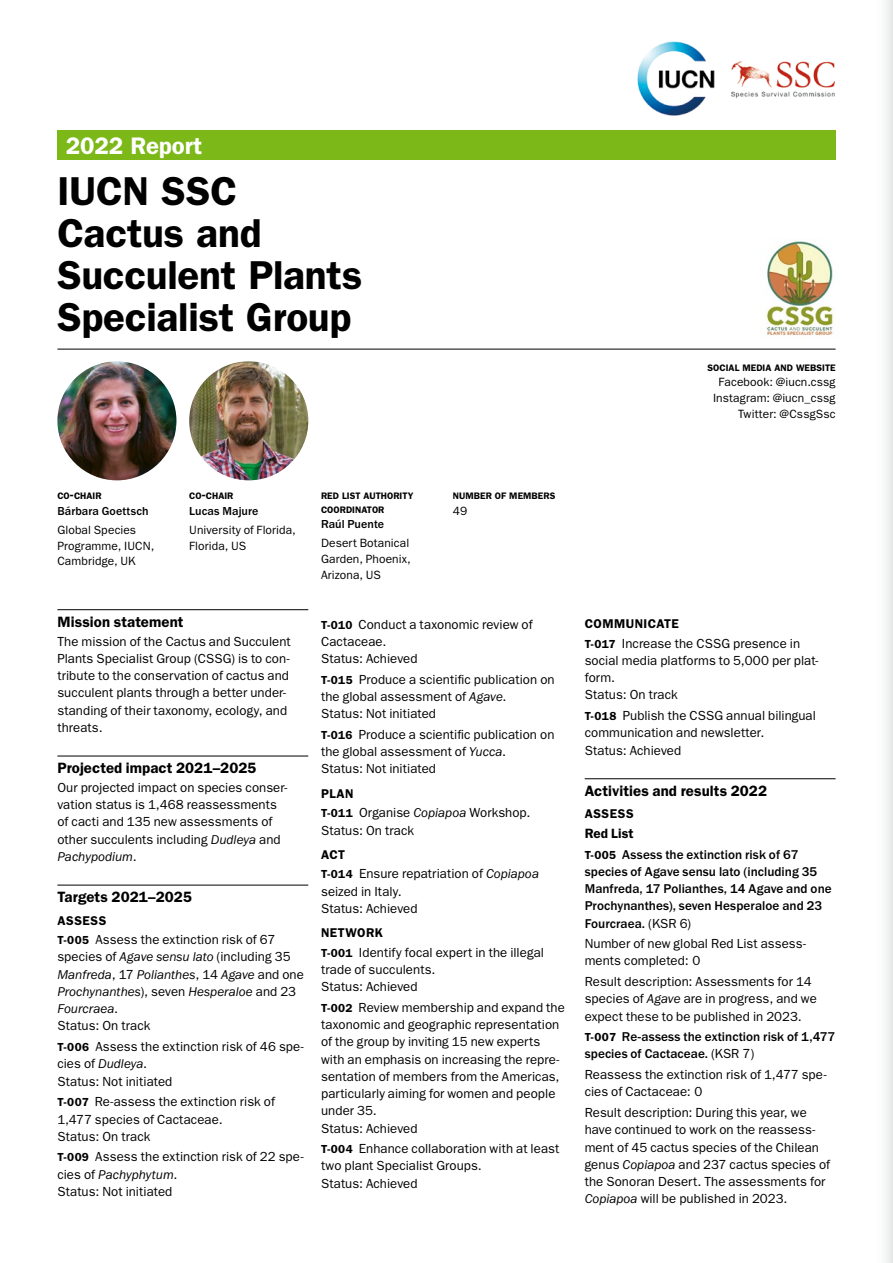
<style>
.page{position:relative;width:893px;height:1263px;background:#fff}
.page>*{position:absolute;margin:0;border:0;box-sizing:border-box;transform-origin:0 0}
.t1{font:600 40.5px/42px "ITC Franklin Gothic Std";letter-spacing:-.005em;color:#000}
.t2{font:600 24px "ITC Franklin Gothic Std";letter-spacing:-.005em;color:#fff}
.t3{font:600 15px "ITC Franklin Gothic Std";letter-spacing:.005em;color:#000}
.t4{font:600 13.5px "ITC Franklin Gothic Std";letter-spacing:.005em;color:#000}
.t5{font:13.2px/17.2px "ITC Franklin Gothic Std";letter-spacing:.005em;color:#000}
.t6{font:500 13.2px/17.2px "ITC Franklin Gothic Std";letter-spacing:.005em;color:#000}
.t7{font:600 12.75px "ITC Franklin Gothic Std";letter-spacing:.035em;color:#000}
.t8{font:12px/15.8px "ITC Franklin Gothic Std";letter-spacing:.01em;color:#000}
.t9{font:500 12px "ITC Franklin Gothic Std";letter-spacing:.005em;color:#000}
.t10{font:600 9.45px/13.5px "ITC Franklin Gothic Std";color:#000}
.s1{font-size:13.5px}
.s2{font-style:italic}
.s3{font-weight:600;font-size:11.7px}
.s4{font-weight:400}
</style>
<div class="page">
<div style="left:872px;top:0;width:21px;height:1263px;background:linear-gradient(to bottom,#f7f8f8,#f7f8f8)"></div>
<div style="left:57px;top:131px;width:779px;height:29px;background:#7cb817"></div>
<img style="left:637px;top:41px;width:198px;height:75px">
<hr style="left:57px;top:609px;width:251px;height:1px;background:#000">
<hr style="left:57px;top:756px;width:251px;height:1px;background:#000">
<hr style="left:57px;top:885px;width:251px;height:1px;background:#000">
<hr style="left:585px;top:778px;width:251px;height:1px;background:#000">
<hr style="left:57px;top:349px;width:779px;height:1px;background:#000">
<img style="left:57px;top:361px;width:119px;height:119px;border-radius:60px">
<img style="left:189px;top:361px;width:119px;height:119px;border-radius:60px">
<img style="left:766px;top:241px;width:68px;height:95px">
<h2 class="t2" style="left:66px;top:131px;width:138px">2022 Report</h2>
<h1 class="t1" style="left:57px;top:170px;width:306px">IUCN SSC<br>Cactus and<br>Succulent Plants<br>Specialist Group</h1>
<p class="t10" style="left:708px;top:361px;width:129px">SOCIAL MEDIA AND WEBSITE</p>
<p class="t8" style="left:713px;top:374px;width:124px;text-align:right">Facebook: @iucn.cssg<br>Instagram: @iucn_cssg<br>Twitter: @CssgSsc</p>
<p class="t10" style="left:57px;top:489px;width:46px">CO<span class="s1">-</span>CHAIR</p>
<p class="t9" style="left:57px;top:504px;width:93px">Bárbara Goettsch</p>
<p class="t8" style="left:57px;top:522px;width:98px">Global Species<br>Programme, IUCN,<br>Cambridge, UK</p>
<p class="t10" style="left:189px;top:489px;width:46px">CO<span class="s1">-</span>CHAIR</p>
<p class="t9" style="left:189px;top:504px;width:71px">Lucas Majure</p>
<p class="t8" style="left:189px;top:522px;width:108px">University of Florida,<br>Florida, US</p>
<p class="t10" style="left:321px;top:489px;width:94px">RED LIST AUTHORITY<br>COORDINATOR</p>
<p class="t9" style="left:321px;top:518px;width:65px">Raúl Puente</p>
<p class="t8" style="left:321px;top:536px;width:91px">Desert Botanical<br>Garden, Phoenix,<br>Arizona, US</p>
<p class="t10" style="left:453px;top:489px;width:104px">NUMBER OF MEMBERS</p>
<p class="t8" style="left:453px;top:503px;width:16px">49</p>
<p class="t3" style="left:57px;top:613px;width:128px">Mission statement</p>
<p class="t5" style="left:57px;top:633px;width:235px">The mission of the Cactus and Succulent Plants Specialist Group (CSSG) is to con&shy;tribute to the conservation of cactus and succulent plants through a better under&shy;standing of their taxonomy, ecology, and threats.</p>
<p class="t3" style="left:57px;top:759px;width:201px">Projected impact 2021–2025</p>
<p class="t5" style="left:57px;top:779px;width:232px">Our projected impact on species conser&shy;vation status is 1,468 reassessments of cacti and 135 new assessments of other succulents including <span class="s2">Dudleya</span> and <span class="s2">Pachypodium</span>.</p>
<p class="t3" style="left:57px;top:888px;width:136px">Targets 2021–2025</p>
<p class="t7" style="left:57px;top:913px;width:51px">ASSESS</p>
<p class="t5" style="left:57px;top:931px;width:248px"><span class="s3">T-005</span> Assess the extinction risk of 67 species of <span class="s2">Agave sensu lato</span> (including 35<br><span class="s2">Manfreda</span>, 17 <span class="s2">Polianthes</span>, 14 <span class="s2">Agave</span> and one<br><span class="s2">Prochynanthes</span>), seven <span class="s2">Hesperaloe</span> and 23<br><span class="s2">Fourcraea</span>.<br>Status: On track</p>
<p class="t5" style="left:57px;top:1038px;width:248px"><span class="s3">T-006</span> Assess the extinction risk of 46 spe&shy;cies of <span class="s2">Dudleya</span>.<br>Status: Not initiated</p>
<p class="t5" style="left:57px;top:1093px;width:219px"><span class="s3">T-007</span> Re-assess the extinction risk of<br>1,477 species of Cactaceae.<br>Status: On track</p>
<p class="t5" style="left:57px;top:1148px;width:248px"><span class="s3">T-009</span> Assess the extinction risk of 22 spe&shy;cies of <span class="s2">Pachyphytum</span>.<br>Status: Not initiated</p>
<p class="t5" style="left:321px;top:616px;width:213px"><span class="s3">T-010</span> Conduct a taxonomic review of<br>Cactaceae.<br>Status: Achieved</p>
<p class="t5" style="left:321px;top:671px;width:235px"><span class="s3">T-015</span> Produce a scientific publication on the global assessment of <span class="s2">Agave</span>.<br>Status: Not initiated</p>
<p class="t5" style="left:321px;top:726px;width:235px"><span class="s3">T-016</span> Produce a scientific publication on the global assessment of <span class="s2">Yucca</span>.<br>Status: Not initiated</p>
<p class="t7" style="left:321px;top:786px;width:34px">PLAN</p>
<p class="t5" style="left:321px;top:804px;width:211px"><span class="s3">T-011</span> Organise <span class="s2">Copiapoa</span> Workshop.<br>Status: On track</p>
<p class="t7" style="left:321px;top:847px;width:26px">ACT</p>
<p class="t5" style="left:321px;top:865px;width:219px"><span class="s3">T-014</span> Ensure repatriation of <span class="s2">Copiapoa </span>seized in Italy.<br>Status: Achieved</p>
<p class="t7" style="left:321px;top:925px;width:64px">NETWORK</p>
<p class="t5" style="left:321px;top:943px;width:224px"><span class="s3">T-001</span> Identify focal expert in the illegal trade of succulents.<br>Status: Achieved</p>
<p class="t5" style="left:321px;top:999px;width:245px"><span class="s3">T-002</span> Review membership and expand the taxonomic and geographic representation of the group by inviting 15 new experts with an emphasis on increasing the repre&shy;sentation of members from the Americas, particularly aiming for women and people under 35.<br>Status: Achieved</p>
<p class="t5" style="left:321px;top:1140px;width:240px"><span class="s3">T-004</span> Enhance collaboration with at least two plant Specialist Groups.<br>Status: Achieved</p>
<p class="t7" style="left:585px;top:616px;width:96px">COMMUNICATE</p>
<p class="t5" style="left:585px;top:635px;width:235px"><span class="s3">T-017</span> Increase the CSSG presence in social media platforms to 5,000 per plat&shy;form.<br>Status: On track</p>
<p class="t5" style="left:585px;top:707px;width:233px"><span class="s3">T-018</span> Publish the CSSG annual bilingual communication and newsletter.<br>Status: Achieved</p>
<p class="t3" style="left:585px;top:782px;width:184px">Activities and results 2022</p>
<p class="t7" style="left:585px;top:806px;width:51px">ASSESS</p>
<p class="t4" style="left:585px;top:825px;width:50px">Red List</p>
<p class="t6" style="left:585px;top:846px;width:249px"><span class="s3">T-005</span> Assess the extinction risk of 67 species of Agave sensu lato (including 35<br>Manfreda, 17 Polianthes, 14 Agave and one Prochynanthes), seven Hesperaloe and 23<br>Fourcraea. <span class="s4">(KSR 6)</span></p>
<p class="t5" style="left:585px;top:935px;width:223px">Number of new global Red List assess&shy;ments completed: 0</p>
<p class="t5" style="left:585px;top:973px;width:234px">Result description: Assessments for 14 species of <span class="s2">Agave</span> are in progress, and we expect these to be published in 2023.</p>
<p class="t6" style="left:585px;top:1028px;width:252px"><span class="s3">T-007</span> Re-assess the extinction risk of 1,477 species of Cactaceae. <span class="s4">(KSR 7)</span></p>
<p class="t5" style="left:585px;top:1066px;width:243px">Reassess the extinction risk of 1,477 spe&shy;cies of Cactaceae: 0</p>
<p class="t5" style="left:585px;top:1104px;width:247px">Result description: During this year, we have continued to work on the reassess&shy;ment of 45 cactus species of the Chilean genus <span class="s2">Copiapoa</span> and 237 cactus species of the Sonoran Desert. The assessments for <span class="s2">Copiapoa</span> will be published in 2023.</p>
</div>
